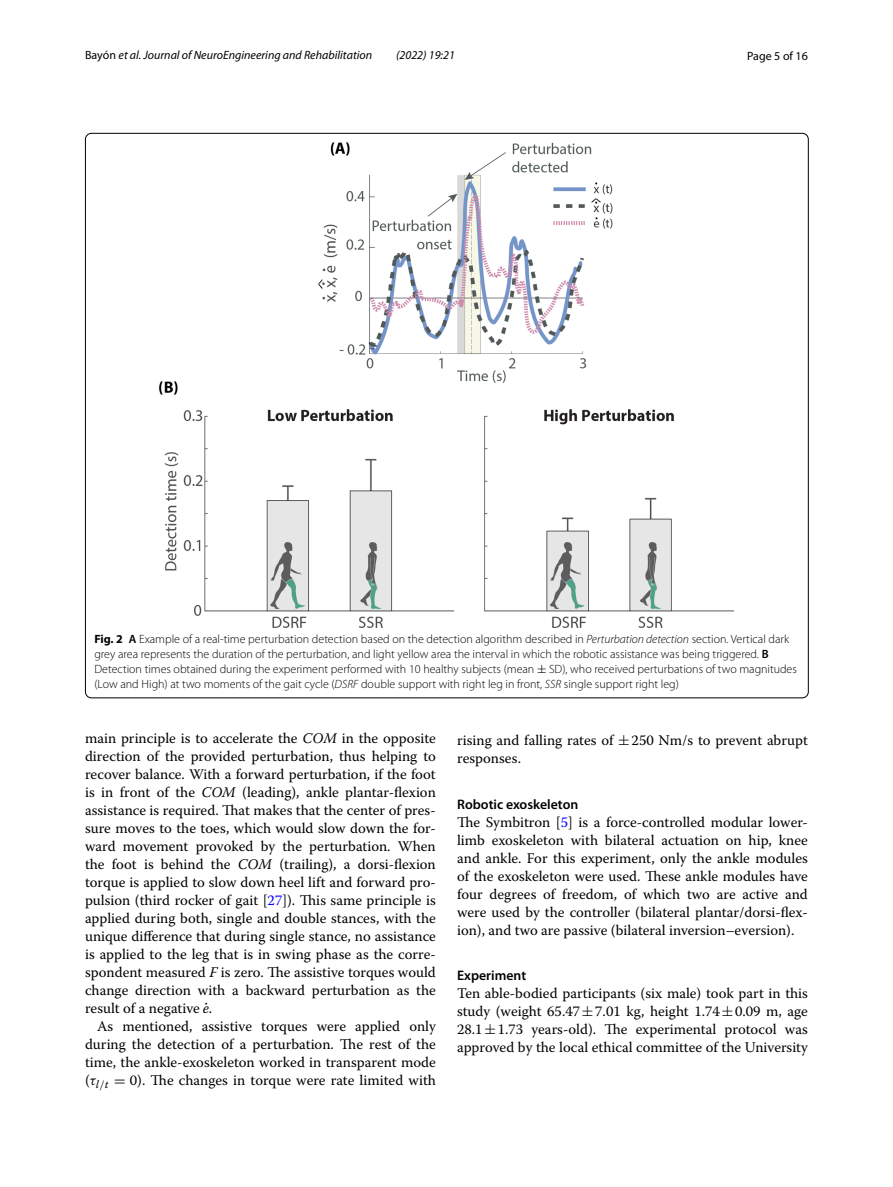
<style>
.page{position:relative;width:893px;height:1187px;background:#fff}
.page>*{position:absolute;margin:0;border:0;box-sizing:border-box;transform-origin:0 0}
.t1{font:14.7px/18px "Warnock Pro";color:#000;text-align:justify}
.t2{font:600 13.8px "Myriad Pro";color:#000}
.t3{font:300 12px/15px "Myriad Pro";color:#000}
.t4{font:italic 12px "Myriad Pro";color:#000}
.t5{font:12px "Myriad Pro";color:#000}
.s1{font-style:normal}
.s2{font-weight:700}
.s3{font-weight:600}
.s4{font-style:italic}
.s5{font-family:"MTSY";font-weight:400}
.s6{color:#00f}
.s7{font-family:"Warnock Pro It 26"}
.s8{font-family:"MTSYN25"}
.s9{font-family:"MTMI6"}
.s10{font-family:"MTSYN26"}
.s11{font-family:"Warnock Pro Regular 9"}
.s12{font-family:"MTSY"}
</style>
<div class="page">
<img style="left:160px;top:142px;width:574px;height:486px">
<p class="t4" style="left:85px;top:48px;width:289px"><span class="s1">Bayón</span> et al. Journal of NeuroEngineering and Rehabilitation</p>
<p class="t4" style="left:396px;top:48px;width:60px">(2022) 19:21</p>
<p class="t5" style="left:747px;top:48px;width:62px">Page 5 of 16</p>
<p class="t3" style="left:94px;top:631px;width:704px"><span class="s2">Fig. 2</span> <span class="s3">A</span> Example of a real-time perturbation detection based on the detection algorithm described in <span class="s4">Perturbation detection</span> section. Vertical dark grey area represents the duration of the perturbation, and light yellow area the interval in which the robotic assistance was being triggered. <span class="s3">B </span>Detection times obtained during the experiment performed with 10 healthy subjects (mean <span class="s5">±</span> SD), who received perturbations of two magnitudes (Low and High) at two moments of the gait cycle (<span class="s4">DSRF</span> double support with right leg in front, <span class="s4">SSR</span> single support right leg)</p>
<p class="t1" style="left:85px;top:729px;width:352px">main principle is to accelerate the <span class="s4">COM</span> in the opposite direction of the provided perturbation, thus helping to recover balance. With a forward perturbation, if the foot is in front of the <span class="s4">COM</span> (leading), ankle plantar-flexion assistance is required. That makes that the center of pres&shy;sure moves to the toes, which would slow down the for&shy;ward movement provoked by the perturbation. When the foot is behind the <span class="s4">COM</span> (trailing), a dorsi-flexion torque is applied to slow down heel lift and forward pro&shy;pulsion (third rocker of gait [<span class="s6">27</span>]). This same principle is applied during both, single and double stances, with the unique difference that during single stance, no assistance is applied to the leg that is in swing phase as the corre&shy;spondent measured <span class="s4">F</span> is zero. The assistive torques would change direction with a backward perturbation as the result of a negative <span class="s7">e</span><span class="s8">˙</span>.</p>
<p class="t1" style="left:85px;top:1017px;width:352px;text-indent:12px">As mentioned, assistive torques were applied only during the detection of a perturbation. The rest of the time, the ankle-exoskeleton worked in transparent mode (<span class="s9">τ</span><sub>l</sub><sub>/</sub><sub>t</sub> <span class="s10">=</span> <span class="s11">0</span>). The changes in torque were rate limited with</p>
<p class="t1" style="left:457px;top:731px;width:352px">rising and falling rates of <span class="s12">±</span>250 Nm/s to prevent abrupt responses.</p>
<p class="t2" style="left:457px;top:795px;width:123px">Robotic exoskeleton</p>
<p class="t1" style="left:457px;top:812px;width:352px">The Symbitron [<span class="s6">5</span>] is a force-controlled modular lower&shy;limb exoskeleton with bilateral actuation on hip, knee and ankle. For this experiment, only the ankle modules of the exoskeleton were used. These ankle modules have four degrees of freedom, of which two are active and were used by the controller (bilateral plantar/dorsi-flex&shy;ion), and two are passive (bilateral inversion–eversion).</p>
<p class="t2" style="left:457px;top:966px;width:71px">Experiment</p>
<p class="t1" style="left:457px;top:984px;width:352px">Ten able-bodied participants (six male) took part in this study (weight 65.47<span class="s12">±</span>7.01 kg, height 1.74<span class="s12">±</span>0.09 m, age 28.1<span class="s12">±</span>1.73 years-old). The experimental protocol was approved by the local ethical committee of the University</p>
</div>
